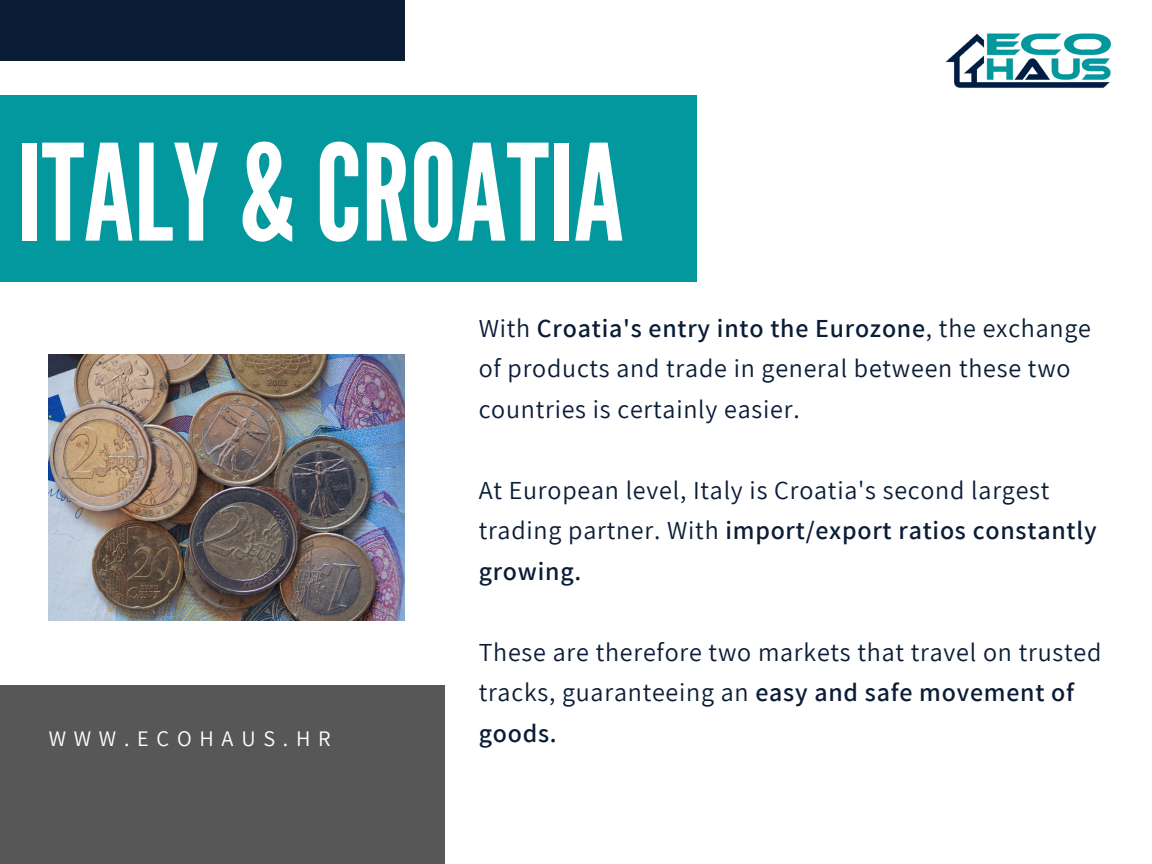
<style>
.page{position:relative;width:1152px;height:864px;background:#fff}
.page>*{position:absolute;margin:0;border:0;box-sizing:border-box;transform-origin:0 0}
.t1{font:133.35px "League Gothic";color:#fff}
.t2{font:25.95px/40.5px "Assistant";letter-spacing:.03em;color:#0a1c36}
.t3{font:22.2px "Assistant";letter-spacing:.35em;color:#fff}
.s1{font-weight:600}
</style>
<div class="page">
<div style="left:0;top:95px;width:696px;height:187px;background:#03989e"></div>
<div style="left:0;top:685px;width:445px;height:179px;background:#575757"></div>
<div style="left:0;top:0;width:404px;height:61px;background:#0a1c36"></div>
<img style="left:49px;top:354px;width:355px;height:267px">
<img style="left:945px;top:33px;width:166px;height:55px">
<h1 class="t1" style="left:17px;top:116px;width:608px">ITALY &amp; CROATIA</h1>
<p class="t2" style="left:479px;top:307px;width:614px">With <span class="s1">Croatia's entry into the Eurozone</span>, the exchange of products and trade in general between these two countries is certainly easier.</p>
<p class="t3" style="left:49px;top:723px;width:284px">WWW.ECOHAUS.HR</p>
<p class="t2" style="left:479px;top:469px;width:619px">At European level, Italy is Croatia's second largest trading partner. With <span class="s1">import/export ratios constantly growing.</span></p>
<p class="t2" style="left:479px;top:631px;width:624px">These are therefore two markets that travel on trusted tracks, guaranteeing an <span class="s1">easy and safe movement of goods.</span></p>
</div>
